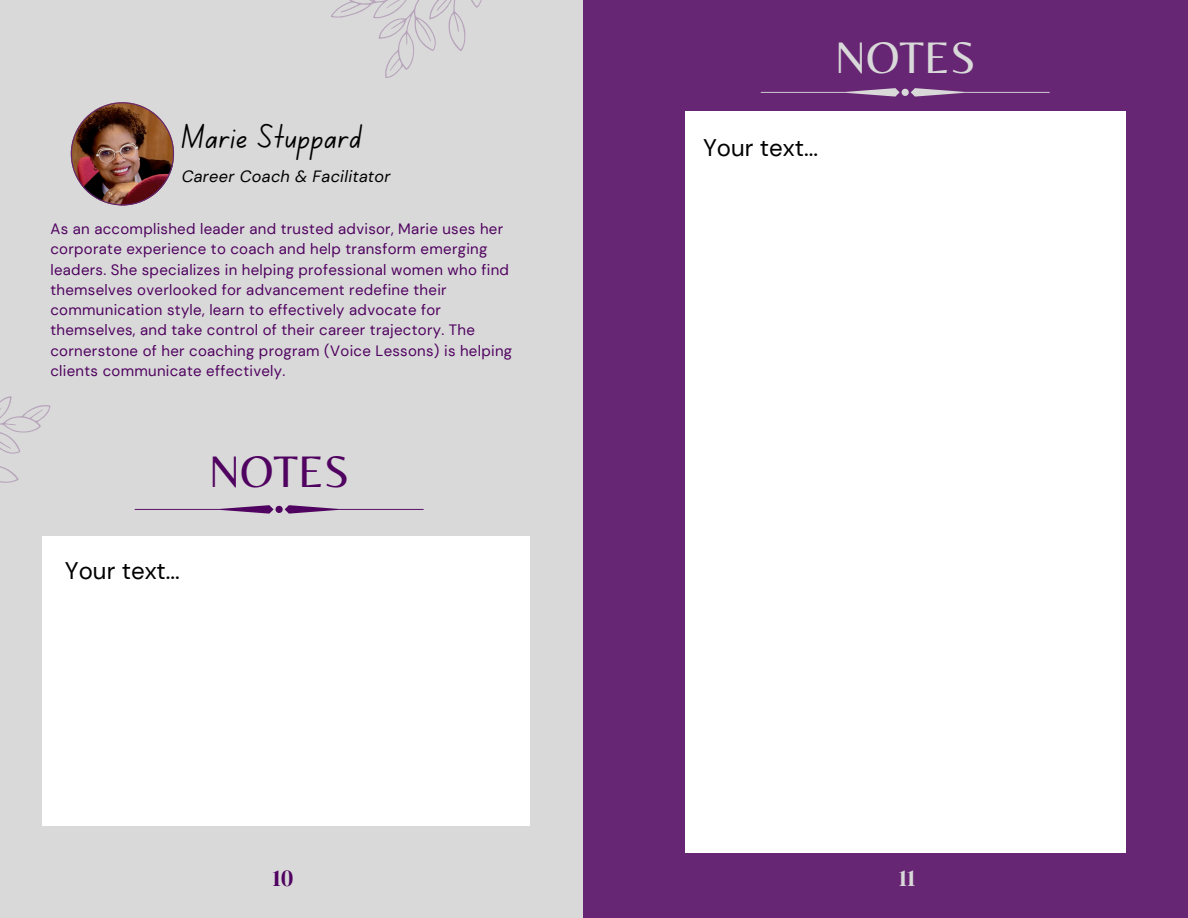
<style>
.page{position:relative;width:1188px;height:918px;background:#672674}
.page>*{position:absolute;margin:0;border:0;box-sizing:border-box;transform-origin:0 0}
.t1{font:46.05px "Belleza";color:#d9d9d9}
.t2{font:46.05px "Belleza";color:#500260}
.t3{font:34.5px "Canva School Font";letter-spacing:.02em;color:#000}
.t4{font:24px "DM Sans";color:#000}
.t5{font:24px "DM Serif Display";color:#500260}
.t6{font:24px "DM Serif Display";color:#d9d9d9}
.t7{font:italic 16.35px "DM Sans";letter-spacing:.02em;color:#000}
.t8{font:15px/20.2px "DM Sans";letter-spacing:.02em;color:#500260}
</style>
<div class="page">
<div style="left:0;top:0;width:582px;height:918px;background:#d9d9d9"></div>
<svg style="left:0;top:396px;width:50px;height:87px"></svg>
<svg style="left:331px;top:0;width:151px;height:78px"></svg>
<svg style="left:761px;top:88px;width:289px;height:9px"></svg>
<div style="left:685px;top:111px;width:441px;height:741px;background:#fff"></div>
<svg style="left:135px;top:505px;width:289px;height:9px"></svg>
<img style="left:71px;top:102px;width:103px;height:103px">
<div style="left:42px;top:536px;width:487px;height:290px;background:#fff"></div>
<h1 class="t3" style="left:182px;top:121px;width:181px">Marie Stuppard</h1>
<p class="t7" style="left:182px;top:165px;width:210px">Career Coach &amp; Facilitator</p>
<p class="t8" style="left:50px;top:219px;width:463px">As an accomplished leader and trusted advisor, Marie uses her corporate experience to coach and help transform emerging leaders. She specializes in helping professional women who find themselves overlooked for advancement redefine their communication style, learn to effectively advocate for themselves, and take control of their career trajectory. The cornerstone of her coaching program (Voice Lessons) is helping clients communicate effectively.</p>
<p class="t4" style="left:65px;top:555px;width:117px">Your text...</p>
<p class="t2" style="left:209px;top:444px;width:142px">NOTES</p>
<p class="t1" style="left:835px;top:30px;width:142px">NOTES</p>
<p class="t4" style="left:703px;top:133px;width:117px">Your text...</p>
<p class="t5" style="left:273px;top:861px;width:22px">10</p>
<p class="t6" style="left:899px;top:861px;width:18px">11</p>
</div>
